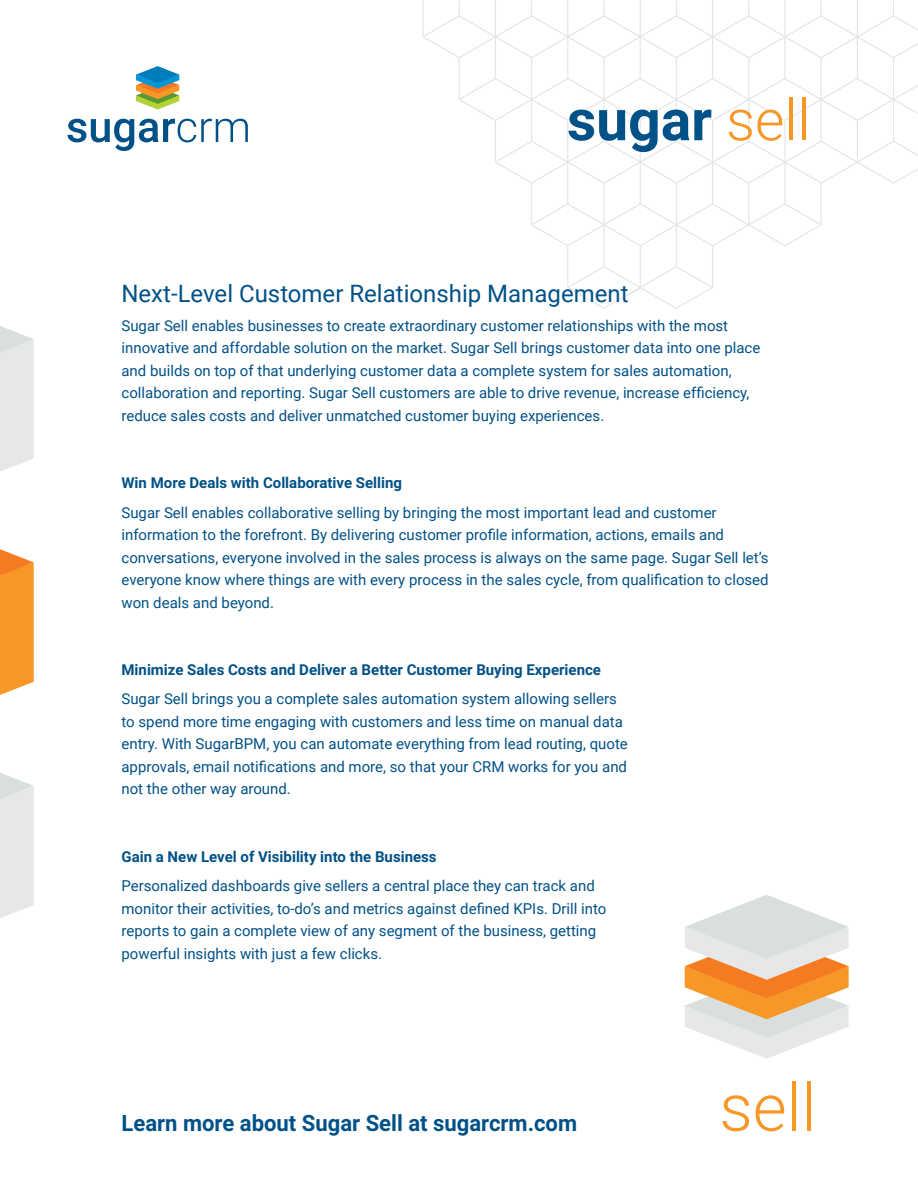
<style>
.page{position:relative;width:918px;height:1188px;background:#fff}
.page>*{position:absolute;margin:0;border:0;box-sizing:border-box;transform-origin:0 0}
.t1{font:700 57px "Roboto";color:#005187}
.t2{font:24px "Roboto";color:#005187}
.t3{font:700 22.5px "Roboto";color:#005187}
.t4{font:15px/22.5px "Roboto";color:#005187}
.t5{font:700 15px "Roboto";color:#005187}
.s1{font-weight:300;color:#f79727}
</style>
<div class="page">
<svg style="left:422px;top:0;width:496px;height:309px"></svg>
<svg style="left:0;top:773px;width:34px;height:145px;background:#e7e8ea"></svg>
<svg style="left:0;top:549px;width:34px;height:146px;background:#f79e3b"></svg>
<svg style="left:0;top:326px;width:34px;height:146px;background:#e7e8ea"></svg>
<svg style="left:136px;top:66px;width:43px;height:43px"></svg>
<svg style="left:68px;top:119px;width:180px;height:32px"></svg>
<svg style="left:723px;top:1095px;width:26px;height:36px"></svg>
<svg style="left:756px;top:1095px;width:28px;height:36px"></svg>
<hr style="left:792px;top:1081px;width:4px;height:50px;background:#f79727">
<hr style="left:807px;top:1081px;width:4px;height:50px;background:#f79727">
<svg style="left:685px;top:895px;width:164px;height:164px"></svg>
<p class="t1" style="left:567px;top:80px;width:245px">sugar <span class="s1">sell</span></p>
<p class="t2" style="left:122px;top:276px;width:509px">Next-Level Customer Relationship Management</p>
<p class="t4" style="left:122px;top:314px;width:640px">Sugar Sell enables businesses to create extraordinary customer relationships with the most innovative and affordable solution on the market. Sugar Sell brings customer data into one place and builds on top of that underlying customer data a complete system for sales automation, collaboration and reporting. Sugar Sell customers are able to drive revenue, increase efficiency, reduce sales costs and deliver unmatched customer buying experiences.</p>
<p class="t5" style="left:122px;top:472px;width:282px">Win More Deals with Collaborative Selling</p>
<p class="t4" style="left:122px;top:500px;width:649px">Sugar Sell enables collaborative selling by bringing the most important lead and customer information to the forefront. By delivering customer profile information, actions, emails and conversations, everyone involved in the sales process is always on the same page. Sugar Sell let’s everyone know where things are with every process in the sales cycle, from qualification to closed won deals and beyond.</p>
<p class="t5" style="left:122px;top:659px;width:481px">Minimize Sales Costs and Deliver a Better Customer Buying Experience</p>
<p class="t4" style="left:122px;top:687px;width:508px">Sugar Sell brings you a complete sales automation system allowing sellers to spend more time engaging with customers and less time on manual data entry. With SugarBPM, you can automate everything from lead routing, quote approvals, email notifications and more, so that your CRM works for you and not the other way around.</p>
<p class="t5" style="left:122px;top:846px;width:317px">Gain a New Level of Visibility into the Business</p>
<p class="t4" style="left:122px;top:874px;width:486px">Personalized dashboards give sellers a central place they can track and monitor their activities, to-do’s and metrics against defined KPIs. Drill into reports to gain a complete view of any segment of the business, getting powerful insights with just a few clicks.</p>
<p class="t3" style="left:122px;top:1108px;width:457px">Learn more about Sugar Sell at sugarcrm.com</p>
</div>
